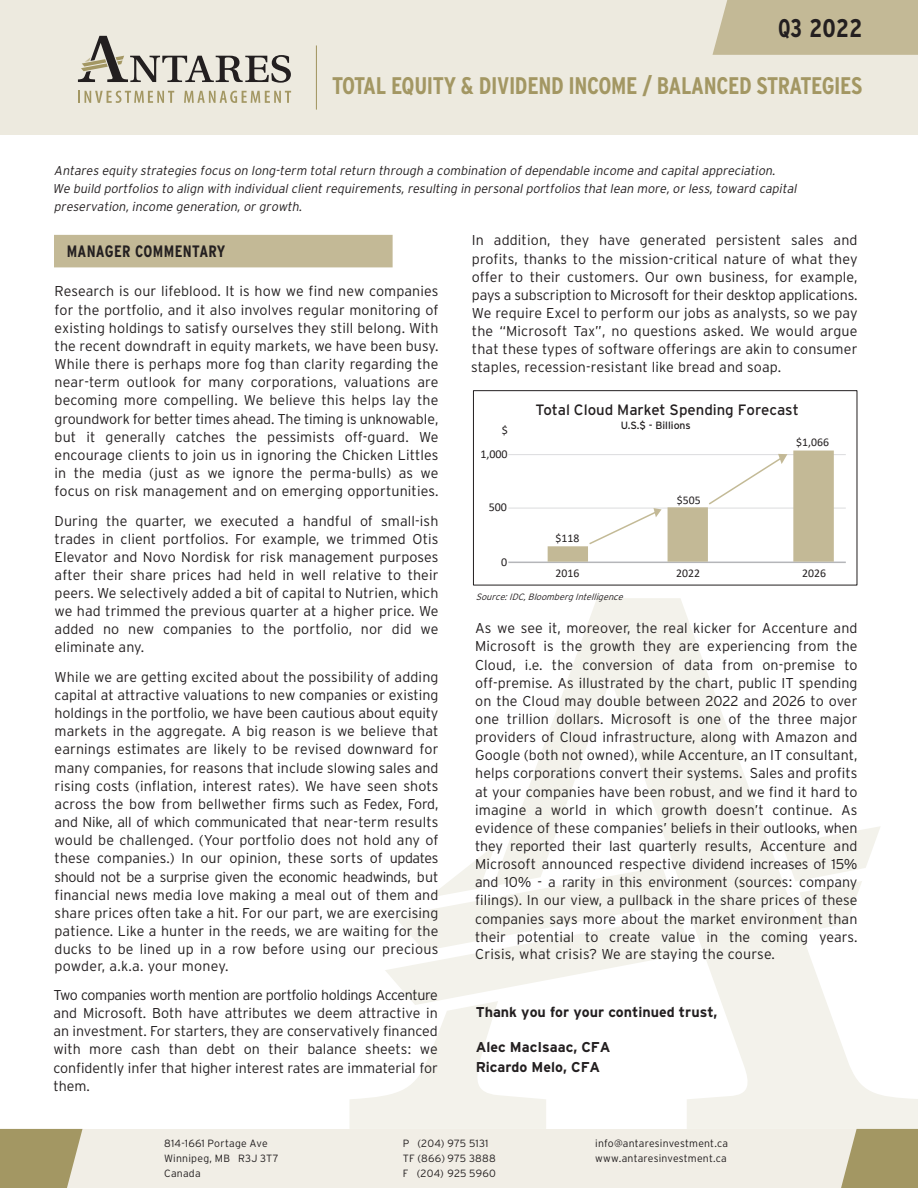
<style>
.page{position:relative;width:918px;height:1188px;background:#fff}
.page>*{position:absolute;margin:0;border:0;box-sizing:border-box;transform-origin:0 0}
.t1{font:700 25.5px "Interstate Condensed";color:#231f20;scale:.9 1}
.t2{font:700 24px "Interstate Condensed";letter-spacing:-.015em;color:#a39763}
.t3{font:700 16.5px "Interstate Condensed";letter-spacing:.015em;color:#231f20}
.t4{font:15px "Interstate";letter-spacing:-.005em;color:#231f20}
.t5{font:300 14.25px/18.1px "Interstate";letter-spacing:.005em;color:#231f20;text-align:justify}
.t6{font:700 14.25px/19.5px "Interstate";color:#231f20}
.t7{font:italic 300 12.75px/18px "Interstate";color:#231f20}
.t8{font:12px "Calibri";color:#231f20}
.t9{font:11.7px "Calibri";color:#231f20}
.t10{font:300 10.5px/15px "Interstate";letter-spacing:.02em;color:#231f20}
.t11{font:10.5px "Interstate";color:#231f20}
.t12{font:italic 300 9.15px "Interstate";color:#231f20}
</style>
<div class="page">
<hr style="left:508px;top:561px;width:338px;height:1px;background:#dbdcde">
<hr style="left:508px;top:508px;width:338px;height:1px;background:#dbdcde">
<hr style="left:508px;top:454px;width:338px;height:1px;background:#dbdcde">
<svg style="left:349px;top:598px;width:569px;height:531px"></svg>
<svg style="left:782px;top:826px;width:99px;height:104px"></svg>
<svg style="left:385px;top:845px;width:307px;height:160px"></svg>
<div style="left:0;top:0;width:918px;height:135px;background:#edeadf"></div>
<svg style="left:78px;top:91px;width:96px;height:12px"></svg>
<svg style="left:184px;top:91px;width:107px;height:12px"></svg>
<svg style="left:78px;top:36px;width:213px;height:47px"></svg>
<svg style="left:0;top:1129px;width:918px;height:59px;background:#e4e0d1"></svg>
<hr style="left:316px;top:45px;width:1px;height:65px;background:#a39763">
<div style="left:713px;top:0;width:205px;height:55px;background:#c3b996"></div>
<div style="left:54px;top:235px;width:339px;height:32px;background:#c3b996"></div>
<hr style="left:508px;top:562px;width:338px;height:1px;background:#b5b6b9">
<svg style="left:548px;top:451px;width:286px;height:111px"></svg>
<h1 class="t1" style="left:778px;top:14px;width:96px">Q3 2022</h1>
<h2 class="t2" style="left:332px;top:72px;width:532px">TOTAL EQUITY &amp; DIVIDEND INCOME / BALANCED STRATEGIES</h2>
<p class="t7" style="left:52px;top:162px;width:748px">Antares equity strategies focus on long-term total return through a combination of dependable income and capital appreciation.<br>We build portfolios to align with individual client requirements, resulting in personal portfolios that lean more, or less, toward capital preservation, income generation, or growth.</p>
<p class="t3" style="left:67px;top:242px;width:160px">MANAGER COMMENTARY</p>
<p class="t5" style="left:472px;top:231px;width:387px">In addition, they have generated persistent sales and profits, thanks to the mission-critical nature of what they offer to their customers. Our own business, for example, pays a subscription to Microsoft for their desktop applications.<br>We require Excel to perform our jobs as analysts, so we pay the “Microsoft Tax”, no questions asked. We would argue that these types of software offerings are akin to consumer</p>
<p class="t5" style="left:55px;top:282px;width:385px">Research is our lifeblood. It is how we find new companies for the portfolio, and it also involves regular monitoring of existing holdings to satisfy ourselves they still belong. With the recent downdraft in equity markets, we have been busy.<br>While there is perhaps more fog than clarity regarding the near-term outlook for many corporations, valuations are becoming more compelling. We believe this helps lay the groundwork for better times ahead. The timing is unknowable, but it generally catches the pessimists off-guard. We encourage clients to join us in ignoring the Chicken Littles in the media (just as we ignore the perma-bulls) as we focus on risk management and on emerging opportunities.</p>
<p class="t5" style="left:471px;top:358px;width:312px">staples, recession-resistant like bread and soap.</p>
<p class="t4" style="left:536px;top:401px;width:265px">Total Cloud Market Spending Forecast</p>
<p class="t8" style="left:502px;top:422px;width:8px">$</p>
<p class="t11" style="left:621px;top:420px;width:72px">U.S.$ - Billions</p>
<p class="t9" style="left:796px;top:434px;width:34px">$1,066</p>
<p class="t8" style="left:480px;top:446px;width:29px">1,000</p>
<p class="t9" style="left:677px;top:492px;width:25px">$505</p>
<p class="t8" style="left:489px;top:499px;width:20px">500</p>
<p class="t5" style="left:55px;top:512px;width:385px">During the quarter, we executed a handful of small-ish trades in client portfolios. For example, we trimmed Otis Elevator and Novo Nordisk for risk management purposes after their share prices had held in well relative to their peers. We selectively added a bit of capital to Nutrien, which we had trimmed the previous quarter at a higher price. We added no new companies to the portfolio, nor did we eliminate any.</p>
<p class="t5" style="left:55px;top:668px;width:385px">While we are getting excited about the possibility of adding capital at attractive valuations to new companies or existing holdings in the portfolio, we have been cautious about equity markets in the aggregate. A big reason is we believe that earnings estimates are likely to be revised downward for many companies, for reasons that include slowing sales and rising costs (inflation, interest rates). We have seen shots across the bow from bellwether firms such as Fedex, Ford, and Nike, all of which communicated that near-term results would be challenged. (Your portfolio does not hold any of these companies.) In our opinion, these sorts of updates should not be a surprise given the economic headwinds, but financial news media love making a meal out of them and share prices often take a hit. For our part, we are exercising patience. Like a hunter in the reeds, we are waiting for the ducks to be lined up in a row before using our precious</p>
<p class="t5" style="left:55px;top:957px;width:175px">powder, a.k.a. your money.</p>
<p class="t5" style="left:53px;top:986px;width:386px">Two companies worth mention are portfolio holdings Accenture and Microsoft. Both have attributes we deem attractive in an investment. For starters, they are conservatively financed with more cash than debt on their balance sheets: we confidently infer that higher interest rates are immaterial for them.</p>
<p class="t8" style="left:501px;top:554px;width:8px">0</p>
<p class="t9" style="left:555px;top:530px;width:25px">$118</p>
<p class="t9" style="left:555px;top:565px;width:25px">2016</p>
<p class="t9" style="left:676px;top:565px;width:25px">2022</p>
<p class="t9" style="left:802px;top:565px;width:25px">2026</p>
<p class="t12" style="left:476px;top:592px;width:151px">Source: IDC, Bloomberg Intelligence</p>
<p class="t5" style="left:475px;top:619px;width:384px">As we see it, moreover, the real kicker for Accenture and Microsoft is the growth they are experiencing from the Cloud, i.e. the conversion of data from on-premise to off-premise. As illustrated by the chart, public IT spending on the Cloud may double between 2022 and 2026 to over one trillion dollars. Microsoft is one of the three major providers of Cloud infrastructure, along with Amazon and Google (both not owned), while Accenture, an IT consultant, helps corporations convert their systems. Sales and profits at your companies have been robust, and we find it hard to imagine a world in which growth doesn’t continue. As evidence of these companies’ beliefs in their outlooks, when they reported their last quarterly results, Accenture and Microsoft announced respective dividend increases of 15% and 10% - a rarity in this environment (sources: company filings). In our view, a pullback in the share prices of these companies says more about the market environment than their potential to create value in the coming years.</p>
<p class="t5" style="left:475px;top:945px;width:301px">Crisis, what crisis? We are staying the course.</p>
<p class="t6" style="left:476px;top:1002px;width:243px">Thank you for your continued trust,</p>
<p class="t6" style="left:476px;top:1037px;width:136px">Alec MacIsaac, CFA<br>Ricardo Melo, CFA</p>
<p class="t10" style="left:164px;top:1135px;width:116px">814-1661 Portage Ave<br>Winnipeg, MB R3J 3T7<br>Canada</p>
<p class="t10" style="left:403px;top:1136px;width:95px">P (204) 975 5131<br>TF (866) 975 3888<br>F (204) 925 5960</p>
<p class="t10" style="left:595px;top:1135px;width:134px">info@antaresinvestment.ca www.antaresinvestment.ca</p>
</div>
